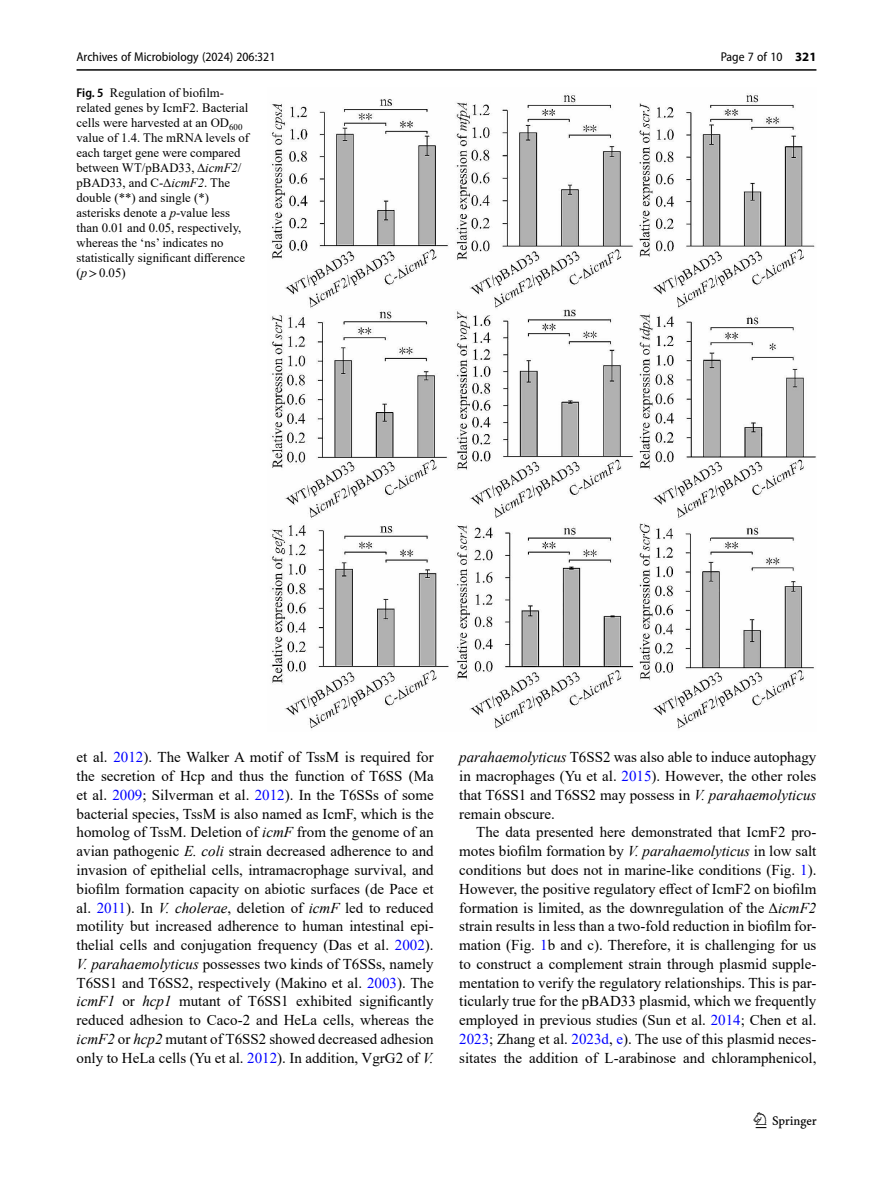
<style>
.page{position:relative;width:893px;height:1187px;background:#fff}
.page>*{position:absolute;margin:0;border:0;box-sizing:border-box;transform-origin:0 0}
.t1{font:22.5px "Springnew";color:#000}
.Body_Text{font:15px/18.8px "Times New Roman";color:#000;text-align:justify}
.Body_Text_Indent{font:15px/18.8px "Times New Roman";color:#000;text-align:justify}
.Figure_Caption_Side{font:12.75px/15px "Times New Roman";color:#000}
.t2{font:semi-condensed 12.75px "Myriad Pro";color:#000}
.s1{font-family:"Myriad Pro";font-weight:600;font-stretch:semi-condensed}
.s2{font-style:italic}
.s3{font-family:"STIX"}
.s4{font-weight:700;font-stretch:normal}
.s5{color:#00f}
</style>
<div class="page">
<hr style="left:77px;top:69px;width:739px;height:2px;background:#000">
<img style="left:270px;top:93px;width:546px;height:636px">
<p class="t2" style="left:77px;top:49px;width:200px">Archives of Microbiology (2024) 206:321</p>
<p class="Figure_Caption_Side" style="left:77px;top:84px;width:174px"><span class="s1">Fig. 5</span> Regulation of biofilm&shy;related genes by IcmF2. Bacterial cells were harvested at an OD<sub>600 </sub>value of 1.4. The mRNA levels of each target gene were compared between WT/pBAD33, Δ<span class="s2">icmF2</span>/ pBAD33, and C-Δ<span class="s2">icmF2</span>. The double (**) and single (*) asterisks denote a <span class="s2">p</span>-value less than 0.01 and 0.05, respectively, whereas the ‘ns’ indicates no statistically significant difference (<span class="s2">p</span><span class="s3">&gt;</span>0.05)</p>
<p class="t2" style="left:721px;top:49px;width:97px">Page 7 of 10 <span class="s4">321</span></p>
<p class="Body_Text" style="left:77px;top:747px;width:359px">et al. <span class="s5">2012</span>). The Walker A motif of TssM is required for the secretion of Hcp and thus the function of T6SS (Ma et al. <span class="s5">2009</span>; Silverman et al. <span class="s5">2012</span>). In the T6SSs of some bacterial species, TssM is also named as IcmF, which is the homolog of TssM. Deletion of <span class="s2">icmF</span> from the genome of an avian pathogenic <span class="s2">E. coli</span> strain decreased adherence to and invasion of epithelial cells, intramacrophage survival, and biofilm formation capacity on abiotic surfaces (de Pace et al. <span class="s5">2011</span>). In <span class="s2">V. cholerae</span>, deletion of <span class="s2">icmF</span> led to reduced motility but increased adherence to human intestinal epi&shy;thelial cells and conjugation frequency (Das et al. <span class="s5">2002</span>).<br><span class="s2">V. parahaemolyticus</span> possesses two kinds of T6SSs, namely T6SS1 and T6SS2, respectively (Makino et al. <span class="s5">2003</span>). The <span class="s2">icmF1</span> or <span class="s2">hcp1</span> mutant of T6SS1 exhibited significantly reduced adhesion to Caco-2 and HeLa cells, whereas the <span class="s2">icmF2</span> or <span class="s2">hcp2</span> mutant of T6SS2 showed decreased adhesion only to HeLa cells (Yu et al. <span class="s5">2012</span>). In addition, VgrG2 of <span class="s2">V.</span></p>
<p class="Body_Text" style="left:459px;top:747px;width:359px"><span class="s2">parahaemolyticus</span> T6SS2 was also able to induce autophagy in macrophages (Yu et al. <span class="s5">2015</span>). However, the other roles that T6SS1 and T6SS2 may possess in <span class="s2">V. parahaemolyticus </span>remain obscure.</p>
<p class="Body_Text_Indent" style="left:459px;top:822px;width:359px;text-indent:17px">The data presented here demonstrated that IcmF2 pro&shy;motes biofilm formation by <span class="s2">V. parahaemolyticus</span> in low salt conditions but does not in marine-like conditions (Fig. <span class="s5">1</span>).<br>However, the positive regulatory effect of IcmF2 on biofilm formation is limited, as the downregulation of the Δ<span class="s2">icmF2 </span>strain results in less than a two-fold reduction in biofilm for&shy;mation (Fig. <span class="s5">1</span>b and c). Therefore, it is challenging for us to construct a complement strain through plasmid supple&shy;mentation to verify the regulatory relationships. This is par&shy;ticularly true for the pBAD33 plasmid, which we frequently employed in previous studies (Sun et al. <span class="s5">2014</span>; Chen et al.<br><span class="s5">2023</span>; Zhang et al. <span class="s5">2023d</span>, <span class="s5">e</span>). The use of this plasmid neces&shy;sitates the addition of L-arabinose and chloramphenicol,</p>
<h1 class="t1" style="left:756px;top:1107px;width:63px">1 3</h1>
</div>
